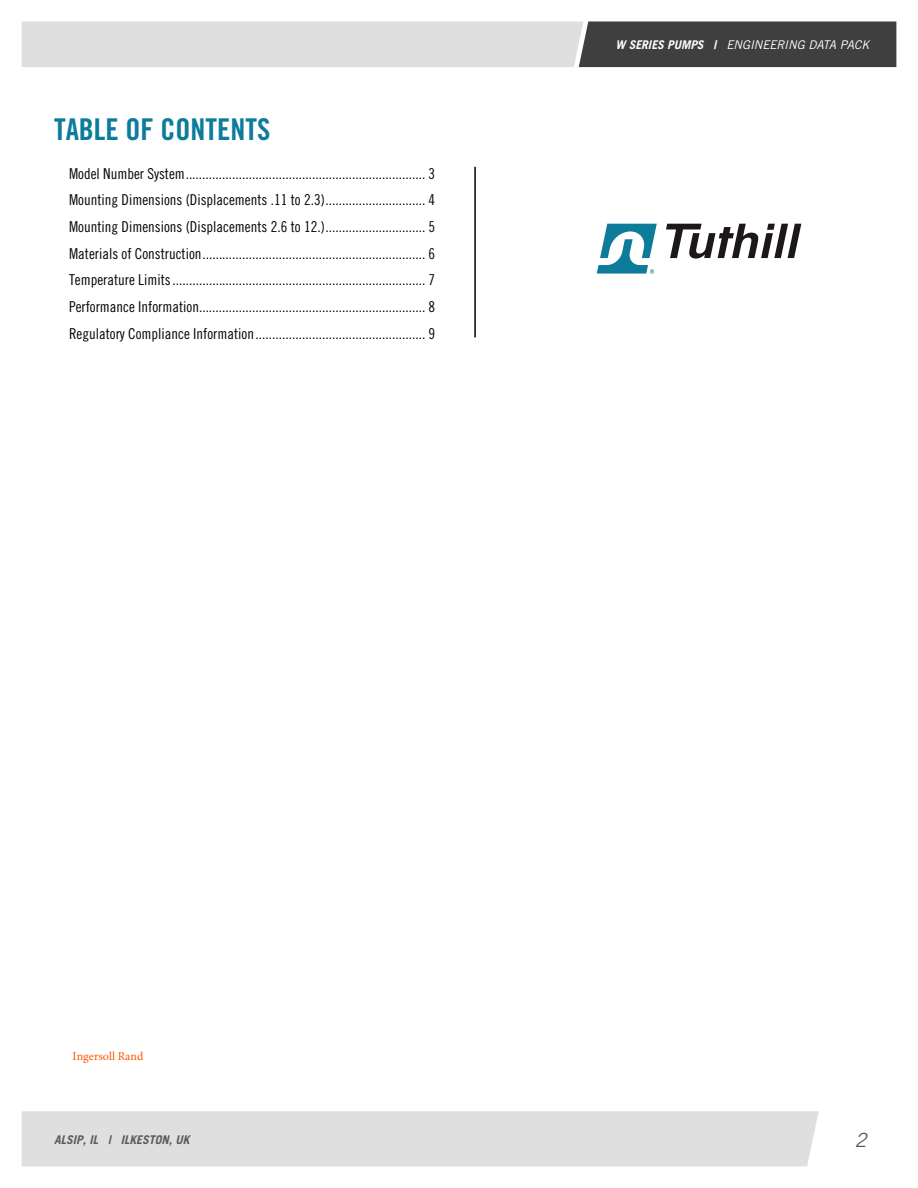
<style>
.page{position:relative;width:918px;height:1188px;background:#fff}
.page>*{position:absolute;margin:0;border:0;box-sizing:border-box;transform-origin:0 0}
.t1{font:30px "Trade Gothic LT Bold Cond Twenty";color:#0d7b9b}
.t2{font:italic 19.5px "Trade Gothic LT";color:#59595c}
.t3{font:15px/26.7px "Trade Gothic LT Cond Eighteen";color:#040503;text-align:justify}
.t4{font:italic 12px "Trade Gothic LT";letter-spacing:-.015em;color:#fff}
.t5{font:italic 700 12px "Trade Gothic LT";color:#59595c}
.t6{font:12px "Minion Pro";color:#f50}
.s1{font-weight:700}
</style>
<div class="page">
<div style="left:22px;top:1111px;width:797px;height:56px;background:#dedfde"></div>
<svg style="left:22px;top:21px;width:874px;height:46px;background:#a6a6a6"></svg>
<svg style="left:597px;top:224px;width:60px;height:50px"></svg>
<svg style="left:666px;top:224px;width:135px;height:35px"></svg>
<hr style="left:474px;top:167px;width:2px;height:171px;background:#040503">
<h1 class="t1" style="left:54px;top:111px;width:218px">TABLE OF CONTENTS</h1>
<p class="t3" style="left:69px;top:160px;width:368px">Model Number System........................................................................ 3<br>Mounting Dimensions (Displacements .11 to 2.3).............................. 4<br>Mounting Dimensions (Displacements 2.6 to 12.).............................. 5<br>Materials of Construction................................................................... 6<br>Temperature Limits............................................................................ 7<br>Performance Information.................................................................... 8<br>Regulatory Compliance Information................................................... 9</p>
<p class="t4" style="left:615px;top:38px;width:256px"><span class="s1">W SERIES PUMPS |</span> ENGINEERING DATA PACK</p>
<p class="t6" style="left:73px;top:1049px;width:72px">Ingersoll Rand</p>
<p class="t5" style="left:54px;top:1132px;width:137px">ALSIP, IL | ILKESTON, UK</p>
<h2 class="t2" style="left:855px;top:1128px;width:13px">2</h2>
</div>
